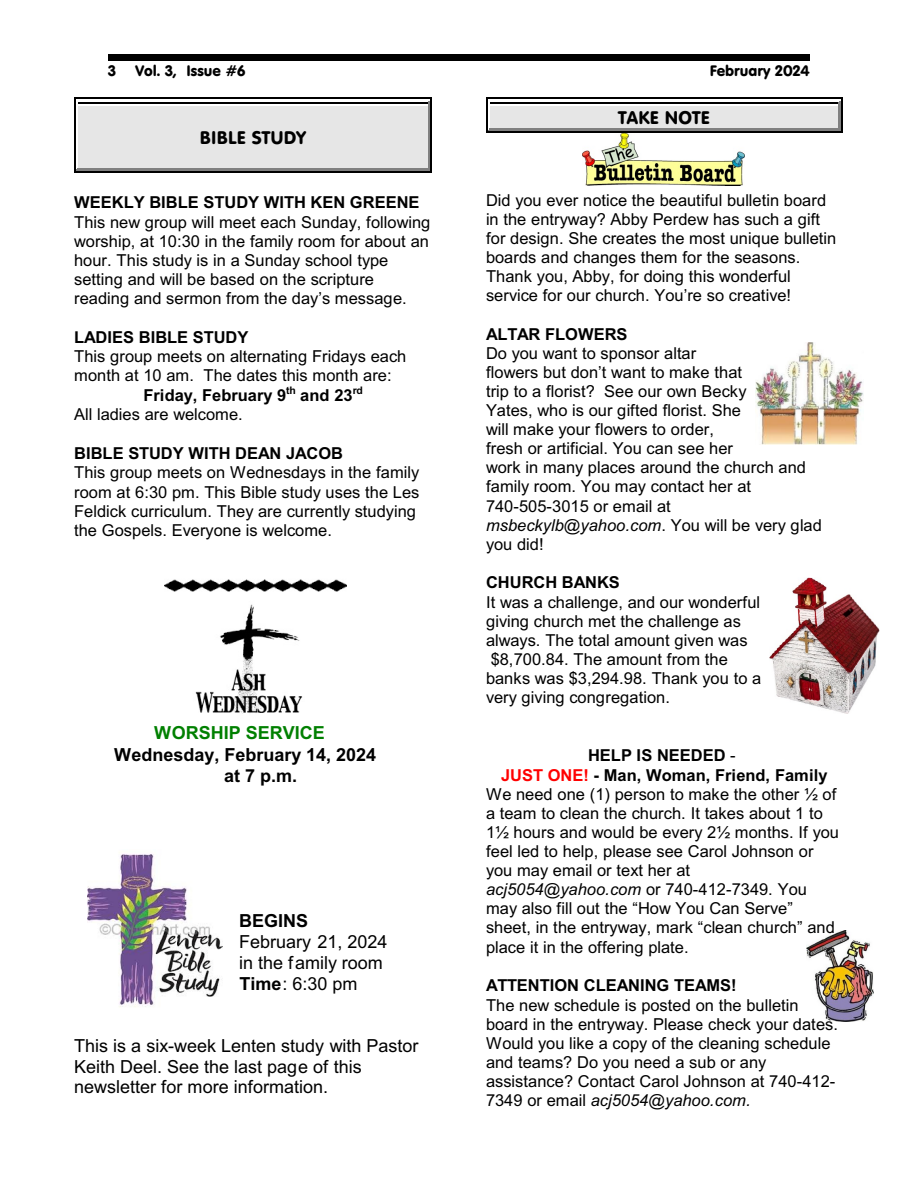
<style>
.page{position:relative;width:918px;height:1188px;background:#fff}
.page>*{position:absolute;margin:0;border:0;box-sizing:border-box;transform-origin:0 0}
.t1{font:18px/21px "Arial";color:#000}
.t2{font:700 18px/21.3px "Arial";color:#000}
.t3{font:18px "VAG Rounded BT";letter-spacing:.01em;color:#000}
.t4{font:700 18px "Arial";color:#008000}
.t5{font:16.5px/19px "Arial";color:#000}
.t6{font:700 16.5px "Arial";color:#000}
.t7{font:15px "VAG Rounded BT";color:#000}
.s1{font-weight:700}
.s2{font-style:italic}
.s3{font-weight:400}
.s4{color:#f00}
</style>
<div class="page">
<div style="left:108px;top:54px;width:702px;height:7px;background:#000"></div>
<hr style="left:428px;top:100px;width:1px;height:69px;background:#808080">
<hr style="left:77px;top:100px;width:352px;height:2px;background:#fff">
<hr style="left:77px;top:168px;width:352px;height:1px;background:#808080">
<hr style="left:429px;top:99px;width:1px;height:72px;background:#808080">
<hr style="left:75px;top:99px;width:355px;height:1px;background:#fff">
<hr style="left:75px;top:170px;width:355px;height:1px;background:#808080">
<hr style="left:74px;top:98px;width:2px;height:74px;background:#000">
<hr style="left:430px;top:98px;width:2px;height:74px;background:#000">
<hr style="left:74px;top:98px;width:358px;height:1px;background:#000">
<hr style="left:74px;top:171px;width:358px;height:1px;background:#000">
<div style="left:78px;top:105px;width:349px;height:63px;background:#e6e6e6"></div>
<hr style="left:78px;top:105px;width:349px;height:1px;background:#fff">
<hr style="left:78px;top:102px;width:349px;height:1px;background:#000">
<hr style="left:838px;top:100px;width:1px;height:30px;background:#808080">
<hr style="left:489px;top:100px;width:350px;height:2px;background:#fff">
<hr style="left:489px;top:129px;width:350px;height:1px;background:#808080">
<hr style="left:840px;top:99px;width:1px;height:32px;background:#808080">
<hr style="left:487px;top:99px;width:354px;height:1px;background:#fff">
<hr style="left:487px;top:130px;width:354px;height:1px;background:#808080">
<hr style="left:486px;top:98px;width:1px;height:34px;background:#000">
<hr style="left:841px;top:98px;width:1px;height:34px;background:#000">
<hr style="left:486px;top:98px;width:356px;height:1px;background:#000">
<hr style="left:486px;top:131px;width:356px;height:2px;background:#000">
<div style="left:490px;top:105px;width:348px;height:23px;background:#e6e6e6"></div>
<hr style="left:490px;top:105px;width:348px;height:1px;background:#fff">
<hr style="left:490px;top:102px;width:348px;height:1px;background:#000">
<img style="left:164px;top:579px;width:183px;height:13px">
<img style="left:195px;top:604px;width:108px;height:110px">
<img style="left:582px;top:134px;width:162px;height:52px">
<img style="left:806px;top:930px;width:68px;height:92px">
<img style="left:88px;top:854px;width:134px;height:153px">
<img style="left:755px;top:342px;width:108px;height:102px">
<img style="left:769px;top:578px;width:110px;height:136px">
<p class="t7" style="left:108px;top:64px;width:10px">3</p>
<p class="t7" style="left:135px;top:64px;width:112px">Vol. 3, Issue #6</p>
<p class="t7" style="left:710px;top:64px;width:102px">February 2024</p>
<p class="t3" style="left:200px;top:130px;width:107px">BIBLE STUDY</p>
<p class="t6" style="left:74px;top:196px;width:347px">WEEKLY BIBLE STUDY WITH KEN GREENE</p>
<p class="t5" style="left:74px;top:214px;width:358px">This new group will meet each Sunday, following worship, at 10:30 in the family room for about an hour. This study is in a Sunday school type setting and will be based on the scripture reading and sermon from the day’s message.</p>
<p class="t6" style="left:74px;top:331px;width:176px">LADIES BIBLE STUDY</p>
<p class="t5" style="left:74px;top:348px;width:334px">This group meets on alternating Fridays each</p>
<p class="t5" style="left:74px;top:367px;width:319px">month at 10 am. The dates this month are:</p>
<p class="t6" style="left:143px;top:388px;width:221px">Friday, February 9<sup>th</sup> and 23<sup>rd</sup></p>
<p class="t5" style="left:74px;top:406px;width:170px">All ladies are welcome.</p>
<p class="t6" style="left:74px;top:447px;width:271px">BIBLE STUDY WITH DEAN JACOB</p>
<p class="t5" style="left:74px;top:465px;width:347px">This group meets on Wednesdays in the family room at 6:30 pm. This Bible study uses the Les Feldick curriculum. They are currently studying the Gospels. Everyone is welcome.</p>
<p class="t4" style="left:154px;top:726px;width:172px">WORSHIP SERVICE</p>
<p class="t2" style="left:224px;top:745px;width:153px;text-indent:-110px">Wednesday, February 14, 2024 at 7 p.m.</p>
<p class="t2" style="left:239px;top:912px;width:71px">BEGINS</p>
<p class="t1" style="left:239px;top:933px;width:150px">February 21, 2024 in the family room<br><span class="s1">Time</span>: 6:30 pm</p>
<p class="t1" style="left:74px;top:1037px;width:346px">This is a six-week Lenten study with Pastor<br>Keith Deel. See the last page of this newsletter for more information.</p>
<p class="t3" style="left:618px;top:111px;width:93px">TAKE NOTE</p>
<p class="t5" style="left:486px;top:192px;width:352px">Did you ever notice the beautiful bulletin board in the entryway? Abby Perdew has such a gift for design. She creates the most unique bulletin boards and changes them for the seasons.<br>Thank you, Abby, for doing this wonderful service for our church. You’re so creative!</p>
<p class="t6" style="left:486px;top:328px;width:143px">ALTAR FLOWERS</p>
<p class="t5" style="left:486px;top:345px;width:337px">Do you want to sponsor altar<br>flowers but don’t want to make that<br>trip to a florist? See our own Becky<br>Yates, who is our gifted florist. She<br>will make your flowers to order,<br>fresh or artificial. You can see her<br>work in many places around the church and family room. You may contact her at<br>740-505-3015 or email at <span class="s2">msbeckylb@yahoo.com</span>. You will be very glad you did!</p>
<p class="t6" style="left:486px;top:576px;width:135px">CHURCH BANKS</p>
<p class="t5" style="left:486px;top:594px;width:277px">It was a challenge, and our wonderful giving church met the challenge as always. The total amount given was $8,700.84. The amount from the banks was $3,294.98. Thank you to a very giving congregation.</p>
<p class="t6" style="left:588px;top:749px;width:149px">HELP IS NEEDED <span class="s3">-</span></p>
<p class="t6" style="left:501px;top:769px;width:328px"><span class="s4">JUST ONE!</span> - Man, Woman, Friend, Family</p>
<p class="t5" style="left:486px;top:786px;width:352px">We need one (1) person to make the other ½ of</p>
<p class="t5" style="left:486px;top:805px;width:338px">a team to clean the church. It takes about 1 to</p>
<p class="t5" style="left:486px;top:824px;width:355px">1½ hours and would be every 2½ months. If you</p>
<p class="t5" style="left:486px;top:843px;width:329px">feel led to help, please see Carol Johnson or</p>
<p class="t5" style="left:486px;top:862px;width:206px">you may email or text her at</p>
<p class="t5" style="left:486px;top:882px;width:323px"><span class="s2">acj5054@yahoo.com</span> or 740-412-7349. You</p>
<p class="t5" style="left:486px;top:901px;width:308px">may also fill out the “How You Can Serve”</p>
<p class="t5" style="left:486px;top:920px;width:350px">sheet, in the entryway, mark “clean church” and</p>
<p class="t5" style="left:486px;top:939px;width:204px">place it in the offering plate.</p>
<p class="t6" style="left:486px;top:979px;width:252px">ATTENTION CLEANING TEAMS!</p>
<p class="t5" style="left:486px;top:997px;width:354px">The new schedule is posted on the bulletin board in the entryway. Please check your dates.<br>Would you like a copy of the cleaning schedule and teams? Do you need a sub or any assistance? Contact Carol Johnson at 740-412- 7349 or email <span class="s2">acj5054@yahoo.com.</span></p>
</div>
